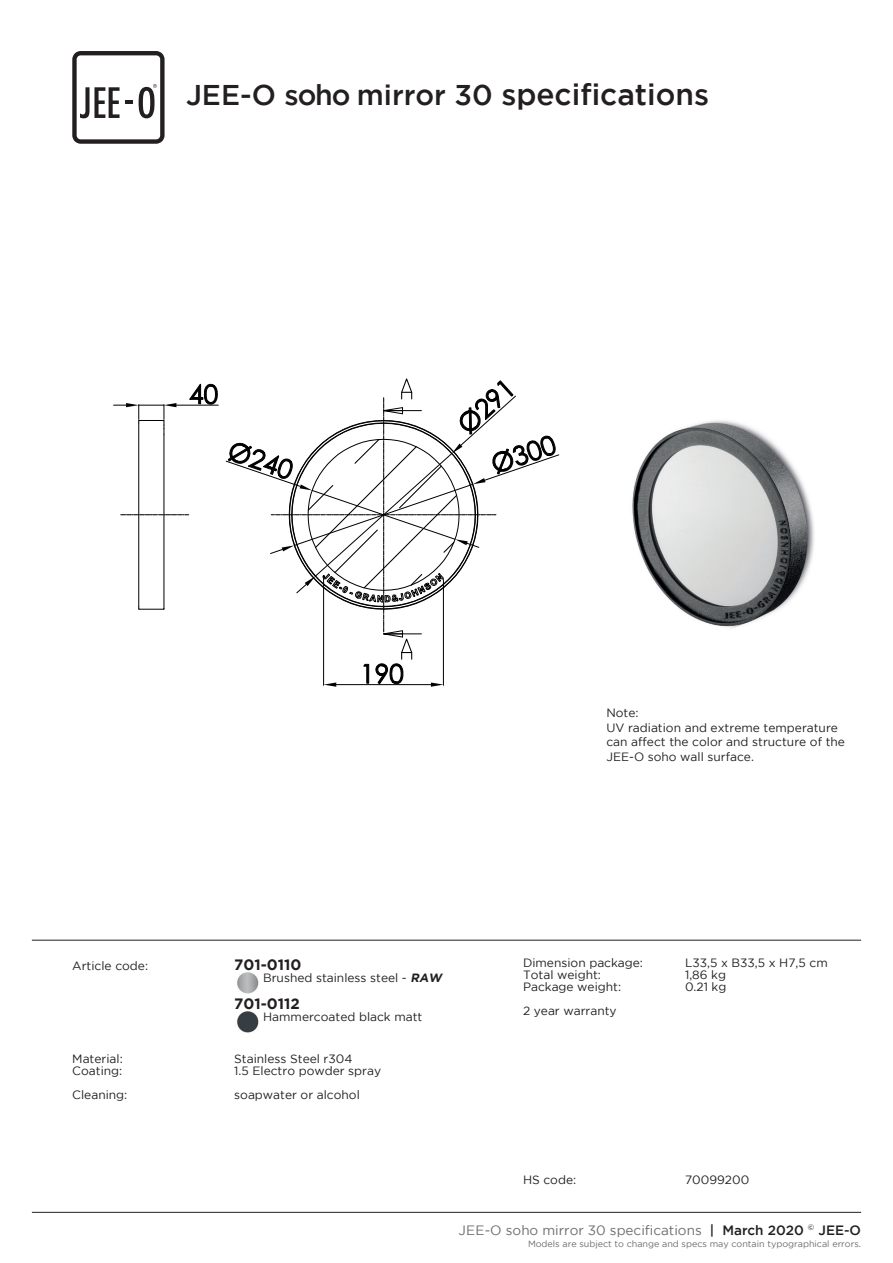
<style>
.page{position:relative;width:893px;height:1263px;background:#fff}
.page>*{position:absolute;margin:0;border:0;box-sizing:border-box;transform-origin:0 0}
.t1{font:500 28.5px "Gotham";color:#231f20}
.t2{font:700 15px "Gotham";color:#231f20}
.t3{font:13.5px "Gotham";color:#6c6d70}
.t4{font:12px/14.4px "Gotham";color:#231f20}
.t5{font:9px "Gotham";color:#6c6d70}
.s1{font-size:30px}
.s2{font-weight:700;font-style:italic}
.s3{font-weight:500;color:#231f20}
</style>
<div class="page">
<svg style="left:138px;top:607px;width:27px;height:3px"></svg>
<hr style="left:164px;top:434px;width:1px;height:174px;background:#000">
<hr style="left:138px;top:423px;width:1px;height:184px;background:#000">
<svg style="left:121px;top:514px;width:68px;height:1px"></svg>
<svg style="left:225px;top:378px;width:335px;height:309px"></svg>
<hr style="left:176px;top:405px;width:42px;height:1px;background:#000">
<svg style="left:114px;top:403px;width:62px;height:31px"></svg>
<svg style="left:189px;top:384px;width:29px;height:20px"></svg>
<hr style="left:32px;top:1212px;width:829px;height:1px;background:#231f20">
<svg style="left:72px;top:51px;width:93px;height:93px"></svg>
<hr style="left:32px;top:940px;width:829px;height:1px;background:#231f20">
<img style="left:632px;top:420px;width:182px;height:208px">
<img style="left:237px;top:972px;width:22px;height:22px">
<img style="left:237px;top:1011px;width:22px;height:22px">
<p class="t1" style="left:186px;top:79px;width:525px">JEE-O soho mirror 30 <span class="s1">specifications</span></p>
<p class="t4" style="left:606px;top:706px;width:34px">Note:</p>
<p class="t4" style="left:606px;top:720px;width:233px">UV radiation and extreme temperature</p>
<p class="t4" style="left:606px;top:735px;width:240px">can affect the color and structure of the<br>JEE-O soho wall surface.</p>
<p class="t4" style="left:72px;top:958px;width:77px">Article code:</p>
<p class="t2" style="left:234px;top:956px;width:69px">701-0110</p>
<p class="t4" style="left:263px;top:970px;width:183px">Brushed stainless steel - <span class="s2">RAW</span></p>
<p class="t2" style="left:234px;top:995px;width:67px">701-0112</p>
<p class="t4" style="left:263px;top:1009px;width:161px">Hammercoated black matt</p>
<p class="t4" style="left:72px;top:1051px;width:52px">Material:</p>
<p class="t4" style="left:234px;top:1051px;width:120px">Stainless Steel r304</p>
<p class="t4" style="left:72px;top:1063px;width:51px">Coating:</p>
<p class="t4" style="left:234px;top:1063px;width:148px">1.5 Electro powder spray</p>
<p class="t4" style="left:72px;top:1087px;width:57px">Cleaning:</p>
<p class="t4" style="left:234px;top:1087px;width:127px">soapwater or alcohol</p>
<p class="t4" style="left:523px;top:956px;width:121px">Dimension package:</p>
<p class="t4" style="left:685px;top:956px;width:144px">L33,5 x B33,5 x H7,5 cm</p>
<p class="t4" style="left:523px;top:968px;width:79px">Total weight:</p>
<p class="t4" style="left:685px;top:968px;width:42px">1,86 kg</p>
<p class="t4" style="left:523px;top:980px;width:100px">Package weight:</p>
<p class="t4" style="left:685px;top:980px;width:43px">0.21 kg</p>
<p class="t4" style="left:523px;top:1004px;width:95px">2 year warranty</p>
<p class="t4" style="left:523px;top:1172px;width:55px">HS code:</p>
<p class="t4" style="left:685px;top:1172px;width:66px">70099200</p>
<p class="t3" style="left:459px;top:1222px;width:404px">JEE-O soho mirror 30 specifications <span class="s3">| March 2020</span> <sup>©</sup> <span class="s3">JEE-O</span></p>
<p class="t5" style="left:528px;top:1238px;width:335px">Models are subject to change and specs may contain typographical errors.</p>
</div>
